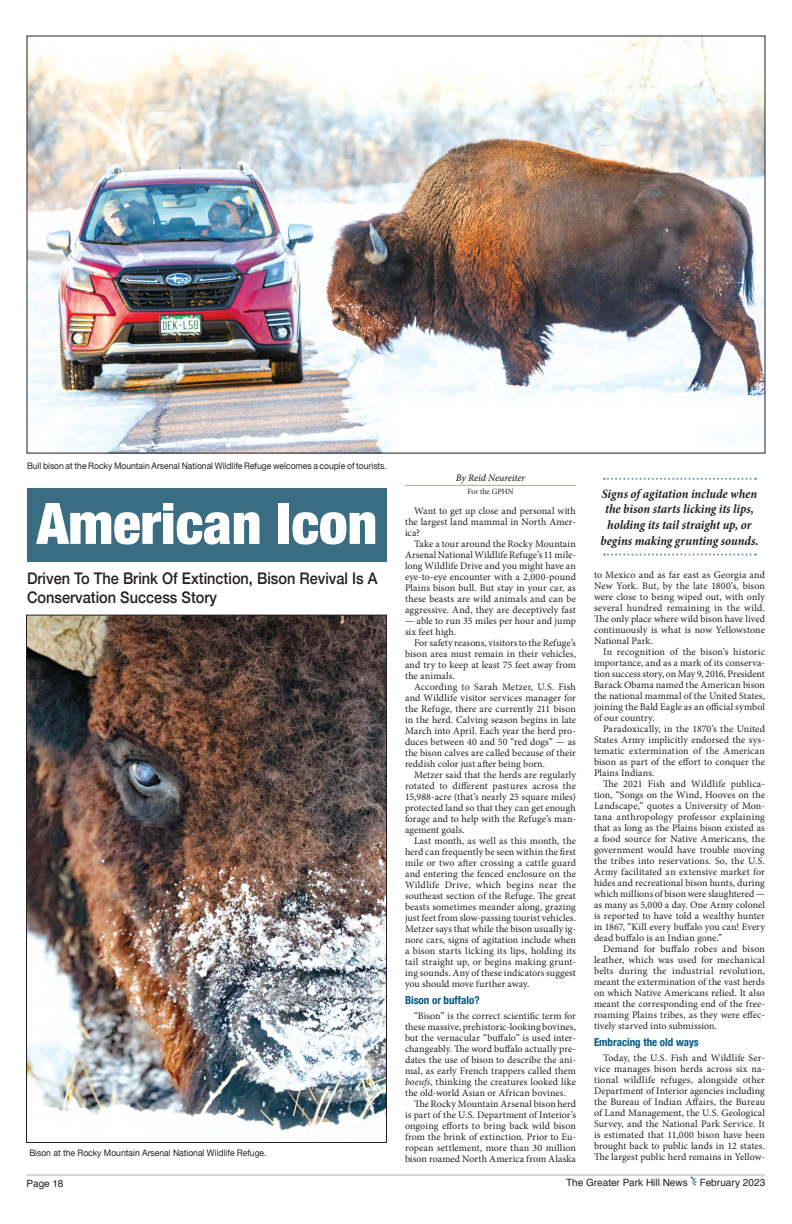
<style>
.page{position:relative;width:792px;height:1224px;background:#fff}
.page>*{position:absolute;margin:0;border:0;box-sizing:border-box;transform-origin:0 0}
.t1{font:900 condensed 57.3px "Helvetica Neue";color:#fff}
.t2{font:500 16px/19px "Helvetica Neue";color:#231f20;scale:.91 1}
.t3{font:italic 700 condensed 13px/15.6px "Minion Pro";letter-spacing:-.005em;color:#231f20;text-align:center}
.t4{font:700 condensed 11px "Helvetica Neue";color:#005883}
.t5{font:10px/11px "Minion Pro";letter-spacing:.005em;color:#231f20;text-align:justify}
.t6{font:10px "Helvetica";color:#231f20}
.t7{font:italic 500 10px "Minion Pro";letter-spacing:-.005em;color:#231f20}
.t8{font:9px "Helvetica Neue";color:#231f20;scale:.95 1}
.t9{font:8px "Minion Pro";letter-spacing:-.005em;color:#231f20}
.s1{font-style:italic}
</style>
<div class="page">
<svg style="left:690px;top:1176px;width:7px;height:10px"></svg>
<hr style="left:27px;top:1175px;width:738px;height:1px;background:#b2b2a7">
<div style="left:27px;top:488px;width:360px;height:74px;background:#3a6d81"></div>
<hr style="left:405px;top:485px;width:171px;height:1px;background:#aba89c">
<svg style="left:604px;top:478px;width:152px;height:2px"></svg>
<svg style="left:604px;top:554px;width:152px;height:2px"></svg>
<img style="left:28px;top:38px;width:736px;height:414px">
<img style="left:28px;top:617px;width:357px;height:514px">
<p class="t8" style="left:27px;top:460px;width:380px">Bull bison at the Rocky Mountain Arsenal National Wildlife Refuge welcomes a couple of tourists.</p>
<h1 class="t1" style="left:37px;top:476px;width:342px">American Icon</h1>
<h2 class="t2" style="left:27px;top:568px;width:387px">Driven To The Brink Of Extinction, Bison Revival Is A<br>Conservation Success Story</h2>
<p class="t8" style="left:29px;top:1147px;width:251px">Bison at the Rocky Mountain Arsenal National Wildlife Refuge.</p>
<p class="t7" style="left:456px;top:471px;width:71px">By Reid Neureiter</p>
<p class="t9" style="left:467px;top:486px;width:48px">For the GPHN</p>
<p class="t5" style="left:405px;top:505px;width:172px;text-indent:9px">Want to get up close and personal with the largest land mammal in North Amer&shy;ica?</p>
<p class="t5" style="left:405px;top:538px;width:173px;text-indent:9px">Take a tour around the Rocky Mountain Arsenal National Wildlife Refuge’s 11 mile&shy;long Wildlife Drive and you might have an eye-to-eye encounter with a 2,000-pound Plains bison bull. But stay in your car, as these beasts are wild animals and can be aggressive. And, they are deceptively fast</p>
<p class="t5" style="left:405px;top:615px;width:172px">— able to run 35 miles per hour and jump six feet high.</p>
<p class="t5" style="left:405px;top:637px;width:173px;text-indent:9px">For safety reasons, visitors to the Refuge’s bison area must remain in their vehicles, and try to keep at least 75 feet away from the animals.</p>
<p class="t5" style="left:405px;top:681px;width:173px;text-indent:9px">According to Sarah Metzer, U.S. Fish and Wildlife visitor services manager for the Refuge, there are currently 211 bison in the herd. Calving season begins in late March into April. Each year the herd pro&shy;duces between 40 and 50 “red dogs” — as the bison calves are called because of their reddish color just after being born.</p>
<p class="t5" style="left:405px;top:769px;width:172px;text-indent:9px">Metzer said that the herds are regularly rotated to different pastures across the 15,988-acre (that’s nearly 25 square miles) protected land so that they can get enough forage and to help with the Refuge’s man&shy;agement goals.</p>
<p class="t5" style="left:405px;top:835px;width:173px;text-indent:9px">Last month, as well as this month, the herd can frequently be seen within the first mile or two after crossing a cattle guard and entering the fenced enclosure on the Wildlife Drive, which begins near the southeast section of the Refuge. The great beasts sometimes meander along, grazing just feet from slow-passing tourist vehicles.<br>Metzer says that while the bison usually ig&shy;nore cars, signs of agitation include when a bison starts licking its lips, holding its tail straight up, or begins making grunt&shy;ing sounds. Any of these indicators suggest you should move further away.</p>
<p class="t4" style="left:405px;top:991px;width:76px">Bison or buffalo?</p>
<p class="t5" style="left:414px;top:1010px;width:163px">“Bison” is the correct scientific term for</p>
<p class="t5" style="left:405px;top:1021px;width:172px">these massive, prehistoric-looking bovines,</p>
<p class="t5" style="left:405px;top:1032px;width:172px">but the vernacular “buffalo” is used inter-</p>
<p class="t5" style="left:405px;top:1043px;width:172px">changeably. The word buffalo actually pre-</p>
<p class="t5" style="left:405px;top:1054px;width:172px">dates the use of bison to describe the ani-</p>
<p class="t5" style="left:405px;top:1065px;width:172px">mal, as early French trappers called them</p>
<p class="t5" style="left:405px;top:1076px;width:172px"><span class="s1">boeufs</span>, thinking the creatures looked like</p>
<p class="t5" style="left:405px;top:1087px;width:163px">the old-world Asian or African bovines.</p>
<p class="t5" style="left:414px;top:1098px;width:163px">The Rocky Mountain Arsenal bison herd</p>
<p class="t5" style="left:405px;top:1109px;width:173px">is part of the U.S. Department of Interior’s</p>
<p class="t5" style="left:405px;top:1120px;width:172px">ongoing efforts to bring back wild bison</p>
<p class="t5" style="left:405px;top:1131px;width:172px">from the brink of extinction. Prior to Eu-</p>
<p class="t5" style="left:405px;top:1142px;width:172px">ropean settlement, more than 30 million</p>
<p class="t5" style="left:405px;top:1153px;width:172px">bison roamed North America from Alaska</p>
<h3 class="t3" style="left:600px;top:486px;width:160px">Signs of agitation include when the bison starts licking its lips, holding its tail straight up, or begins making grunting sounds.</h3>
<p class="t5" style="left:594px;top:569px;width:173px">to Mexico and as far east as Georgia and New York. But, by the late 1800’s, bison were close to being wiped out, with only several hundred remaining in the wild.<br>The only place where wild bison have lived continuously is what is now Yellowstone National Park.</p>
<p class="t5" style="left:594px;top:646px;width:172px;text-indent:9px">In recognition of the bison’s historic importance, and as a mark of its conserva&shy;tion success story, on May 9, 2016, President Barack Obama named the American bison the national mammal of the United States, joining the Bald Eagle as an official symbol of our country.</p>
<p class="t5" style="left:594px;top:723px;width:172px;text-indent:9px">Paradoxically, in the 1870’s the United States Army implicitly endorsed the sys&shy;tematic extermination of the American bison as part of the effort to conquer the Plains Indians.</p>
<p class="t5" style="left:594px;top:778px;width:173px;text-indent:9px">The 2021 Fish and Wildlife publica&shy;tion, “Songs on the Wind, Hooves on the Landscape,” quotes a University of Mon&shy;tana anthropology professor explaining that as long as the Plains bison existed as a food source for Native Americans, the government would have trouble moving the tribes into reservations. So, the U.S.<br>Army facilitated an extensive market for hides and recreational bison hunts, during which millions of bison were slaughtered — as many as 5,000 a day. One Army colonel is reported to have told a wealthy hunter in 1867, “Kill every buffalo you can! Every dead buffalo is an Indian gone.”</p>
<p class="t5" style="left:594px;top:943px;width:173px;text-indent:9px">Demand for buffalo robes and bison leather, which was used for mechanical belts during the industrial revolution, meant the extermination of the vast herds on which Native Americans relied. It also meant the corresponding end of the free&shy;roaming Plains tribes, as they were effec&shy;tively starved into submission.</p>
<p class="t4" style="left:594px;top:1033px;width:106px">Embracing the old ways</p>
<p class="t5" style="left:594px;top:1052px;width:173px;text-indent:9px">Today, the U.S. Fish and Wildlife Ser&shy;vice manages bison herds across six na&shy;tional wildlife refuges, alongside other Department of Interior agencies including the Bureau of Indian Affairs, the Bureau of Land Management, the U.S. Geological Survey, and the National Park Service. It is estimated that 11,000 bison have been brought back to public lands in 12 states.<br>The largest public herd remains in Yellow-</p>
<p class="t6" style="left:27px;top:1175px;width:38px">Page 18</p>
<p class="t6" style="left:566px;top:1175px;width:201px">The Greater Park Hill News February 2023</p>
</div>
